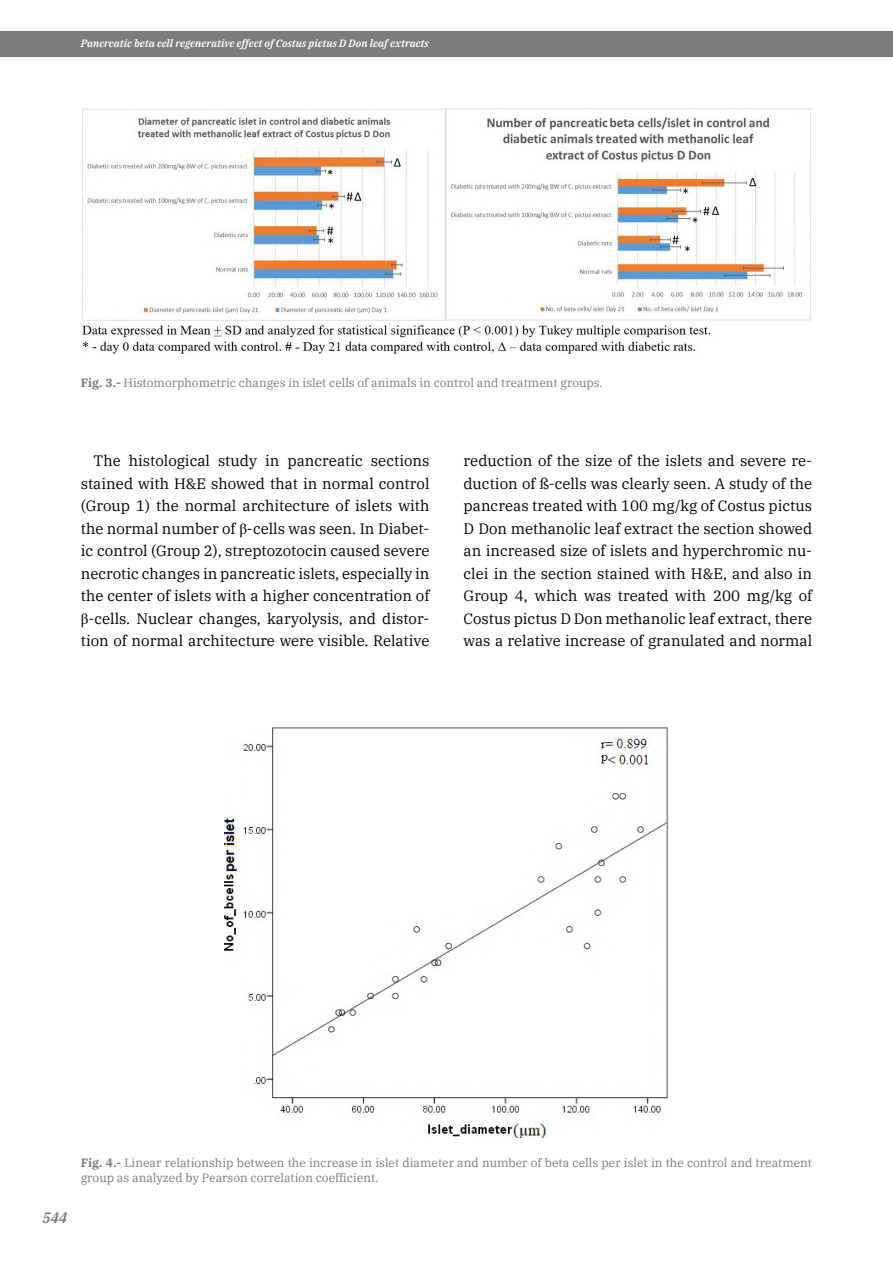
<style>
.page{position:relative;width:893px;height:1263px;background:#fff}
.page>*{position:absolute;margin:0;border:0;box-sizing:border-box;transform-origin:0 0}
.t1{font:15px/22.5px "IBM Plex Serif";color:#000;text-align:justify}
.t2{font:italic 600 15px "IBM Plex Serif";color:#7c7c7c}
.t3{font:12px/15px "IBM Plex Serif";color:#7c7c7c}
.t4{font:italic 600 10.5px "IBM Plex Serif";color:#fff}
.s1{font-weight:700}
.s2{font-family:"Times New Roman"}
</style>
<div class="page">
<div style="left:0;top:31px;width:893px;height:25px;background:#7c7c7c"></div>
<img style="left:82px;top:108px;width:729px;height:245px">
<img style="left:224px;top:727px;width:445px;height:410px">
<p class="t4" style="left:81px;top:35px;width:349px">Pancreatic beta cell regenerative effect of Costus pictus D Don leaf extracts</p>
<p class="t3" style="left:81px;top:374px;width:523px"><span class="s1">Fig. 3.-</span> Histomorphometric changes in islet cells of animals in control and treatment groups.</p>
<p class="t1" style="left:81px;top:448px;width:350px;text-indent:13px">The histological study in pancreatic sections stained with H&amp;E showed that in normal control (Group 1) the normal architecture of islets with the normal number of <span class="s2">β</span>-cells was seen. In Diabet&shy;ic control (Group 2), streptozotocin caused severe necrotic changes in pancreatic islets, especially in the center of islets with a higher concentration of <span class="s2">β</span>-cells. Nuclear changes, karyolysis, and distor&shy;tion of normal architecture were visible. Relative</p>
<p class="t1" style="left:463px;top:448px;width:350px">reduction of the size of the islets and severe re&shy;duction of ß-cells was clearly seen. A study of the pancreas treated with 100 mg/kg of Costus pictus D Don methanolic leaf extract the section showed an increased size of islets and hyperchromic nu&shy;clei in the section stained with H&amp;E, and also in Group 4, which was treated with 200 mg/kg of Costus pictus D Don methanolic leaf extract, there was a relative increase of granulated and normal</p>
<p class="t2" style="left:43px;top:1206px;width:26px">544</p>
<p class="t3" style="left:81px;top:1154px;width:733px"><span class="s1">Fig. 4.-</span> Linear relationship between the increase in islet diameter and number of beta cells per islet in the control and treatment group as analyzed by Pearson correlation coefficient.</p>
</div>
